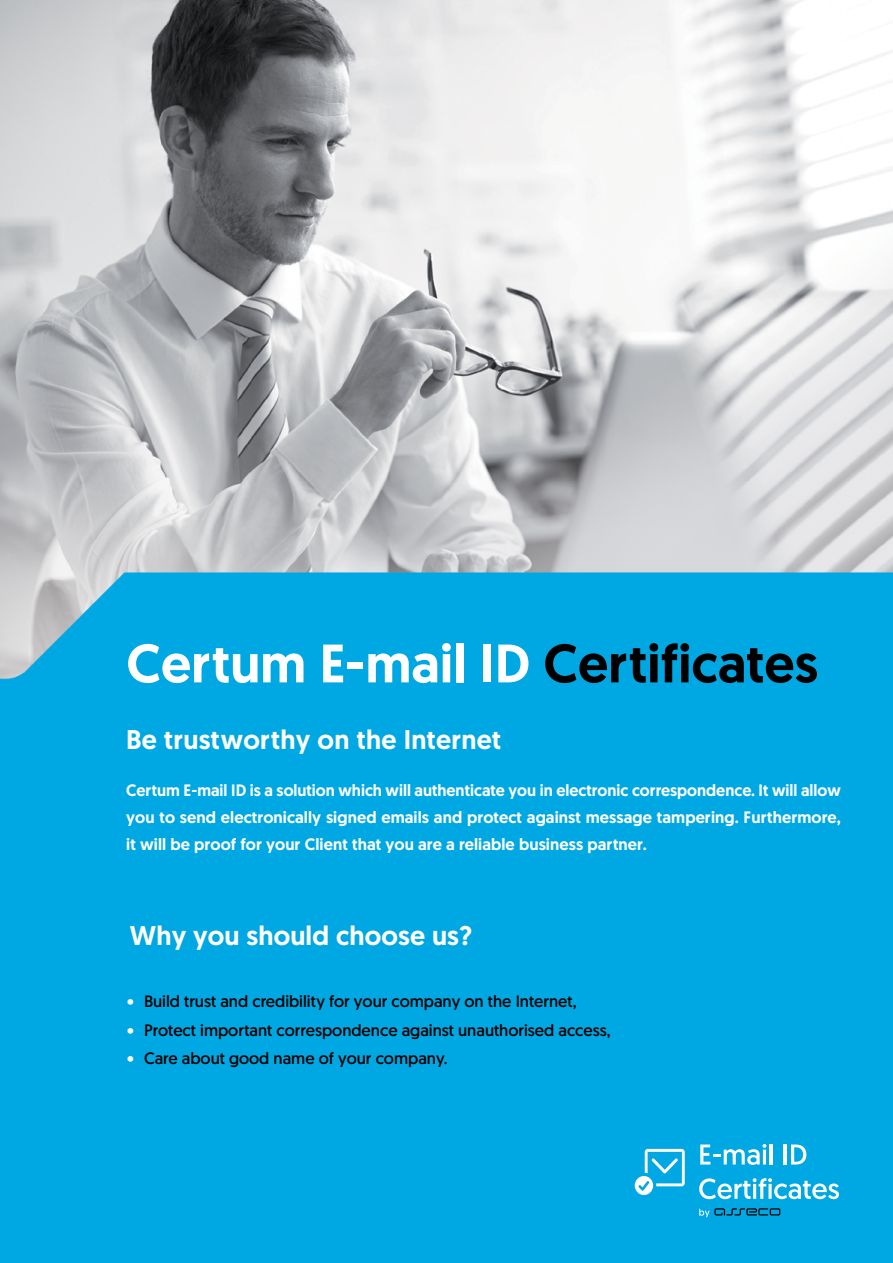
<style>
.page{position:relative;width:893px;height:1263px;background:#fff}
.page>*{position:absolute;margin:0;border:0;box-sizing:border-box;transform-origin:0 0}
.t1{font:500 54px "Geomanist";color:#fff}
.t2{font:500 27px "Geomanist";letter-spacing:.01em;color:#fff}
.t3{font:500 16.5px/27px "Geomanist";letter-spacing:.005em;color:#fff;text-align:justify}
.t4{font:16.5px "Geomanist";color:#000}
.s1{color:#000}
.s2{color:#fff}
</style>
<div class="page">
<img style="left:0;top:0;width:893px;height:1263px">
<svg style="left:635px;top:1149px;width:50px;height:46px"></svg>
<svg style="left:700px;top:1144px;width:66px;height:21px"></svg>
<hr style="left:763px;top:1149px;width:3px;height:15px;background:#fff">
<hr style="left:769px;top:1144px;width:4px;height:20px;background:#fff">
<hr style="left:784px;top:1144px;width:3px;height:20px;background:#fff">
<svg style="left:791px;top:1144px;width:15px;height:20px"></svg>
<svg style="left:699px;top:1178px;width:140px;height:21px"></svg>
<svg style="left:699px;top:1208px;width:81px;height:9px"></svg>
<h1 class="t1" style="left:126px;top:628px;width:693px">Certum E-mail ID <span class="s1">Certificates</span></h1>
<h2 class="t2" style="left:126px;top:722px;width:377px">Be trustworthy on the Internet</h2>
<p class="t3" style="left:126px;top:776px;width:716px">Certum E-mail ID is a solution which will authenticate you in electronic correspondence. It will allow you to send electronically signed emails and protect against message tampering. Furthermore, it will be proof for your Client that you are a reliable business partner.</p>
<h2 class="t2" style="left:130px;top:918px;width:344px">Why you should choose us?</h2>
<p class="t4" style="left:127px;top:991px;width:451px"><span class="s2">•</span> Build trust and credibility for your company on the Internet,</p>
<p class="t4" style="left:127px;top:1019px;width:485px"><span class="s2">•</span> Protect important correspondence against unauthorised access,</p>
<p class="t4" style="left:127px;top:1048px;width:322px"><span class="s2">•</span> Care about good name of your company.</p>
</div>
